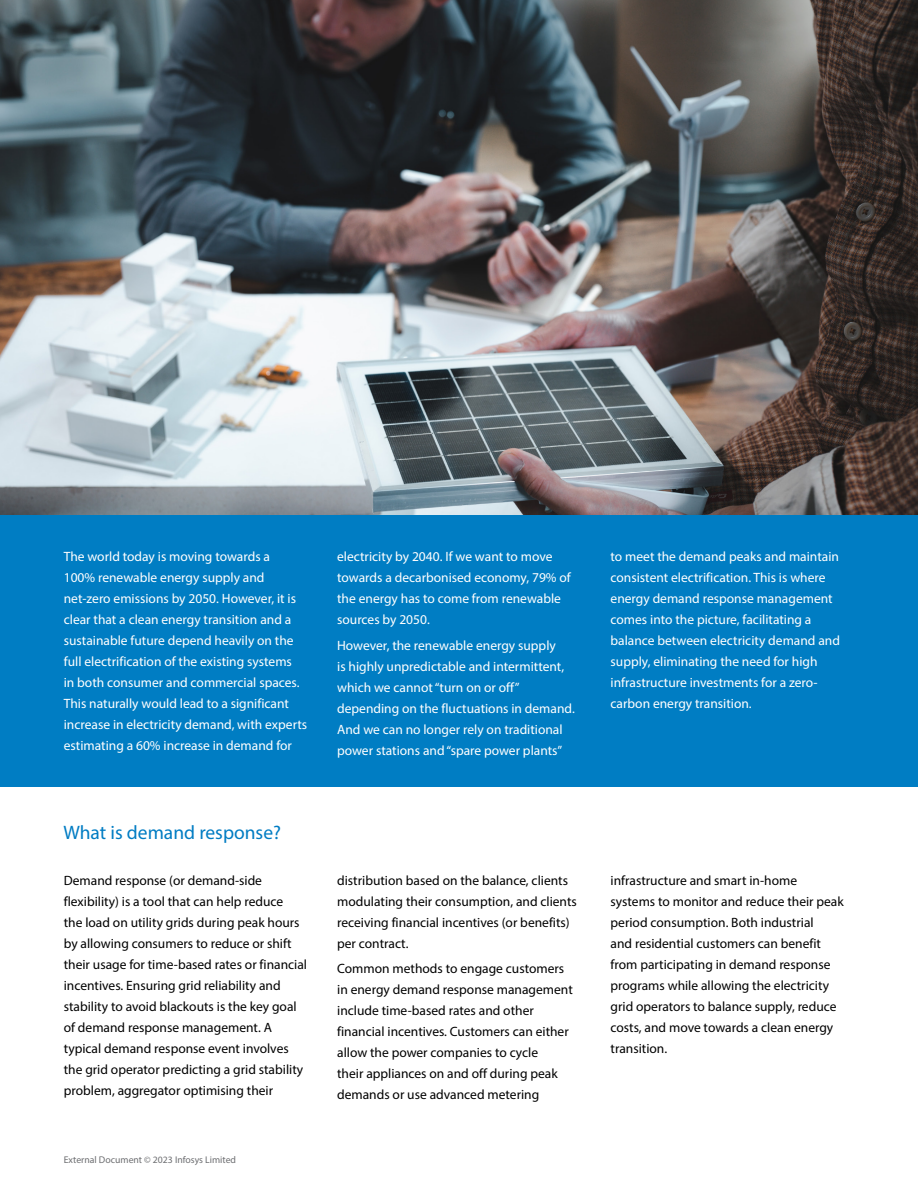
<style>
.page{position:relative;width:918px;height:1188px;background:#fff}
.page>*{position:absolute;margin:0;border:0;box-sizing:border-box;transform-origin:0 0}
.t1{font:19.5px "Myriad Pro";color:#007cc3}
.t2{font:13.5px/21px "Myriad Pro";color:#000}
.t3{font:13.5px/21px "Myriad Pro";color:#fff}
.t4{font:9.75px "Myriad Pro";color:#6d6e71}
</style>
<div class="page">
<div style="left:0;top:515px;width:918px;height:272px;background:#007dc3"></div>
<img style="left:1px;top:0;width:917px;height:515px">
<p class="t3" style="left:64px;top:546px;width:245px">The world today is moving towards a<br>100% renewable energy supply and net-zero emissions by 2050. However, it is clear that a clean energy transition and a sustainable future depend heavily on the full electrification of the existing systems<br>in both consumer and commercial spaces.<br>This naturally would lead to a significant increase in electricity demand, with experts estimating a 60% increase in demand for</p>
<p class="t3" style="left:337px;top:546px;width:235px">electricity by 2040. If we want to move towards a decarbonised economy, 79% of the energy has to come from renewable sources by 2050.</p>
<p class="t3" style="left:337px;top:634px;width:239px">However, the renewable energy supply<br>is highly unpredictable and intermittent, which we cannot “turn on or off” depending on the fluctuations in demand.<br>And we can no longer rely on traditional power stations and “spare power plants”</p>
<h1 class="t1" style="left:63px;top:820px;width:219px">What is demand response?</h1>
<p class="t2" style="left:64px;top:870px;width:245px">Demand response (or demand-side flexibility) is a tool that can help reduce<br>the load on utility grids during peak hours by allowing consumers to reduce or shift their usage for time-based rates or financial incentives. Ensuring grid reliability and stability to avoid blackouts is the key goal of demand response management. A typical demand response event involves the grid operator predicting a grid stability problem, aggregator optimising their</p>
<p class="t2" style="left:337px;top:870px;width:241px">distribution based on the balance, clients modulating their consumption, and clients receiving financial incentives (or benefits) per contract.</p>
<p class="t2" style="left:337px;top:958px;width:237px">Common methods to engage customers in energy demand response management include time-based rates and other financial incentives. Customers can either allow the power companies to cycle<br>their appliances on and off during peak demands or use advanced metering</p>
<p class="t4" style="left:64px;top:1154px;width:174px">External Document © 2023 Infosys Limited</p>
<p class="t3" style="left:611px;top:546px;width:231px">to meet the demand peaks and maintain consistent electrification. This is where energy demand response management comes into the picture, facilitating a balance between electricity demand and supply, eliminating the need for high infrastructure investments for a zero&shy;carbon energy transition.</p>
<p class="t2" style="left:611px;top:870px;width:235px">infrastructure and smart in-home systems to monitor and reduce their peak period consumption. Both industrial<br>and residential customers can benefit from participating in demand response programs while allowing the electricity grid operators to balance supply, reduce costs, and move towards a clean energy transition.</p>
</div>
